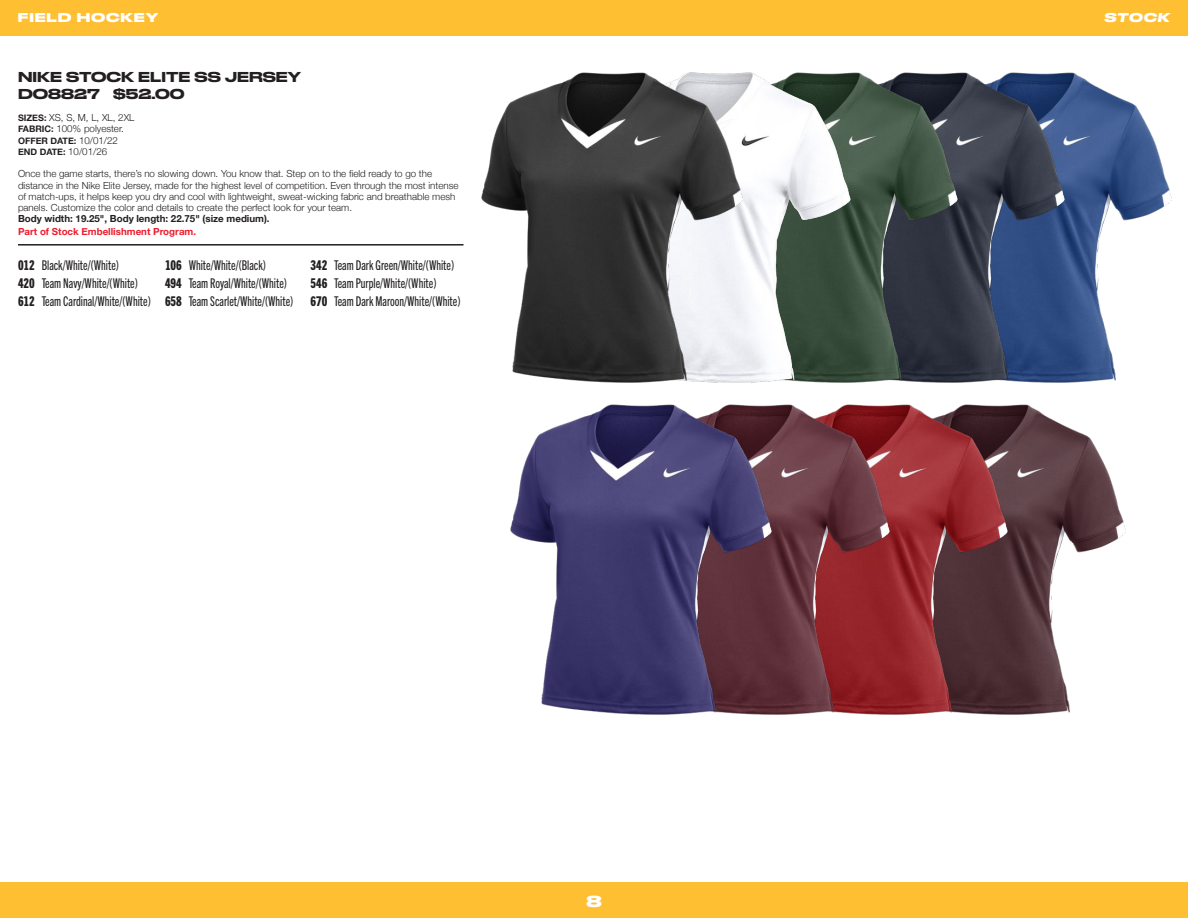
<style>
.page{position:relative;width:1188px;height:918px;background:#fff}
.page>*{position:absolute;margin:0;border:0;box-sizing:border-box;transform-origin:0 0}
.t1{font:700 15px "Druk Wide";color:#fff}
.Color_Code_000_Nested{font:13.5px "Trade Gothic Next LT Pro Cm";color:#231f20}
.Not_NEW_Paragraph{font:500 13.5px "Druk Wide";color:#231f20}
.t2{font:700 12px "Druk Wide";letter-spacing:.07em;color:#fff}
.t3{font:italic 700 12px "Druk Wide";letter-spacing:.065em;color:#fff}
.BODY_COPY_with_Rule{font:300 9.75px/11.2px "Helvetica Neue";color:#231f20}
.BODY_COPY_with_Rule-2{font:700 9.75px "Helvetica Neue";color:#231f20}
.SIZE_FABRIC_DATE_Nested{font:300 9.75px "Helvetica Neue";color:#231f20}
.BODY_COPY{font:700 9.75px "Helvetica Neue";color:#ee1b2c}
.SIZE_FABRIC_DATE_Nested-2{font:700 9px "Helvetica Neue";color:#231f20}
.s1{font-weight:700;font-size:9px}
.s2{font-weight:300;font-size:9.75px}
.s3{font-family:"Trade Gothic Next LT Pro Hv Cm"}
</style>
<div class="page">
<div style="left:0;top:0;width:1188px;height:36px;background:#ffbf33"></div>
<div style="left:0;top:882px;width:1188px;height:36px;background:#ffbf33"></div>
<hr style="left:18px;top:244px;width:446px;height:2px;background:#231f20">
<img style="left:1068px;top:72px;width:104px;height:311px">
<img style="left:961px;top:72px;width:107px;height:311px">
<img style="left:854px;top:72px;width:107px;height:311px">
<img style="left:746px;top:72px;width:108px;height:311px">
<img style="left:481px;top:72px;width:265px;height:311px">
<img style="left:1011px;top:404px;width:115px;height:311px">
<img style="left:893px;top:404px;width:118px;height:311px">
<img style="left:775px;top:404px;width:118px;height:311px">
<img style="left:510px;top:404px;width:265px;height:311px">
<p class="t2" style="left:18px;top:8px;width:142px">FIELD HOCKEY</p>
<p class="t3" style="left:1104px;top:8px;width:67px">STOCK</p>
<p class="Not_NEW_Paragraph" style="left:18px;top:66px;width:284px">NIKE STOCK ELITE SS JERSEY</p>
<p class="Not_NEW_Paragraph" style="left:18px;top:82px;width:168px">DO8827 $52.00</p>
<p class="SIZE_FABRIC_DATE_Nested" style="left:18px;top:110px;width:118px"><span class="s1">SIZES:</span> XS, S, M, L, XL, 2XL</p>
<p class="SIZE_FABRIC_DATE_Nested" style="left:18px;top:121px;width:107px"><span class="s1">FABRIC:</span> 100% polyester.</p>
<p class="SIZE_FABRIC_DATE_Nested-2" style="left:18px;top:133px;width:102px">OFFER DATE: <span class="s2">10/01/22</span></p>
<p class="SIZE_FABRIC_DATE_Nested-2" style="left:18px;top:145px;width:91px">END DATE: <span class="s2">10/01/26</span></p>
<p class="BODY_COPY_with_Rule" style="left:18px;top:167px;width:442px">Once the game starts, there’s no slowing down. You know that. Step on to the field ready to go the distance in the Nike Elite Jersey, made for the highest level of competition. Even through the most intense of match-ups, it helps keep you dry and cool with lightweight, sweat-wicking fabric and breathable mesh panels. Customize the color and details to create the perfect look for your team.</p>
<p class="BODY_COPY_with_Rule-2" style="left:18px;top:211px;width:253px">Body width: 19.25", Body length: 22.75" (size medium).</p>
<p class="BODY_COPY" style="left:18px;top:224px;width:180px">Part of Stock Embellishment Program.</p>
<p class="Color_Code_000_Nested" style="left:18px;top:256px;width:103px"><span class="s3">012</span> Black/White/(White)</p>
<p class="Color_Code_000_Nested" style="left:165px;top:256px;width:103px"><span class="s3">106</span> White/White/(Black)</p>
<p class="Color_Code_000_Nested" style="left:310px;top:256px;width:145px"><span class="s3">342</span> Team Dark Green/White/(White)</p>
<p class="Color_Code_000_Nested" style="left:18px;top:274px;width:121px"><span class="s3">420</span> Team Navy/White/(White)</p>
<p class="Color_Code_000_Nested" style="left:165px;top:274px;width:124px"><span class="s3">494</span> Team Royal/White/(White)</p>
<p class="Color_Code_000_Nested" style="left:310px;top:274px;width:128px"><span class="s3">546</span> Team Purple/White/(White)</p>
<p class="Color_Code_000_Nested" style="left:18px;top:292px;width:277px"><span class="s3">612</span> Team Cardinal/White/(White) <span class="s3">658</span> Team Scarlet/White/(White)</p>
<p class="Color_Code_000_Nested" style="left:310px;top:292px;width:152px"><span class="s3">670</span> Team Dark Maroon/White/(White)</p>
<h1 class="t1" style="left:586px;top:888px;width:17px">8</h1>
</div>
